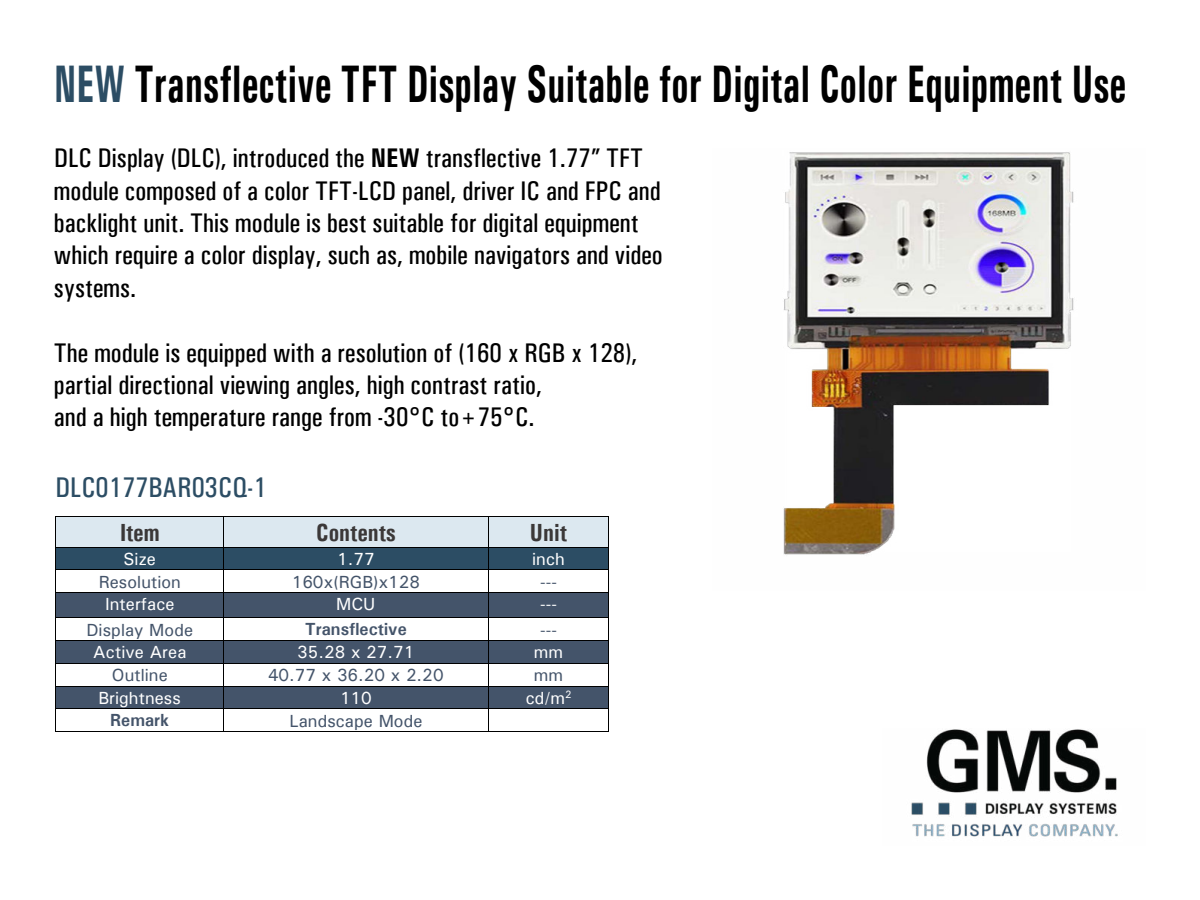
<style>
.page{position:relative;width:1200px;height:900px;background:#fff}
.page>*{position:absolute;margin:0;border:0;box-sizing:border-box;transform-origin:0 0}
.t1{font:700 52.8px "Univers Condensed";letter-spacing:.01em;color:#000;scale:.73 1}
.t2{font:28.5px "Univers Condensed";color:#2c4d64}
.t3{font:27px/32.4px "Univers Condensed";color:#000}
.t4{font:700 24.75px "Univers Condensed";color:#3b3838;scale:.96 1}
.t5{font:17.55px "Univers";letter-spacing:.005em;color:#44546a;scale:.96 1}
.t6{font:17.55px "Univers";color:#fff;scale:.96 1}
.t7{font:700 17.55px "Univers";color:#44546a;scale:.96 1}
.s1{color:#2c4d64}
.s2{font-weight:700}
</style>
<div class="page">
<img style="left:911px;top:729px;width:207px;height:108px">
<div style="left:56px;top:517px;width:167px;height:30px;background:#dce8f0"></div>
<div style="left:224px;top:517px;width:264px;height:30px;background:#dce8f0"></div>
<div style="left:489px;top:517px;width:119px;height:30px;background:#dce8f0"></div>
<hr style="left:56px;top:516px;width:167px;height:1px;background:#000">
<hr style="left:224px;top:516px;width:264px;height:1px;background:#000">
<hr style="left:489px;top:516px;width:119px;height:1px;background:#000">
<hr style="left:55px;top:517px;width:1px;height:30px;background:#000">
<hr style="left:223px;top:517px;width:1px;height:30px;background:#000">
<hr style="left:488px;top:517px;width:1px;height:30px;background:#000">
<hr style="left:608px;top:517px;width:1px;height:30px;background:#000">
<div style="left:56px;top:548px;width:167px;height:21px;background:#2c4d64"></div>
<div style="left:224px;top:548px;width:264px;height:21px;background:#2c4d64"></div>
<div style="left:489px;top:548px;width:119px;height:21px;background:#2c4d64"></div>
<hr style="left:56px;top:547px;width:167px;height:1px;background:#000">
<hr style="left:224px;top:547px;width:264px;height:1px;background:#000">
<hr style="left:489px;top:547px;width:119px;height:1px;background:#000">
<hr style="left:56px;top:569px;width:167px;height:1px;background:#000">
<hr style="left:224px;top:569px;width:264px;height:1px;background:#000">
<hr style="left:489px;top:569px;width:119px;height:1px;background:#000">
<div style="left:56px;top:593px;width:167px;height:24px;background:#44546a"></div>
<div style="left:224px;top:593px;width:264px;height:24px;background:#44546a"></div>
<div style="left:489px;top:593px;width:119px;height:24px;background:#44546a"></div>
<hr style="left:56px;top:592px;width:167px;height:1px;background:#000">
<hr style="left:224px;top:592px;width:264px;height:1px;background:#000">
<hr style="left:489px;top:592px;width:119px;height:1px;background:#000">
<hr style="left:56px;top:617px;width:167px;height:1px;background:#000">
<hr style="left:224px;top:617px;width:264px;height:1px;background:#000">
<hr style="left:489px;top:617px;width:119px;height:1px;background:#000">
<div style="left:56px;top:641px;width:167px;height:22px;background:#44546a"></div>
<div style="left:224px;top:641px;width:264px;height:22px;background:#44546a"></div>
<div style="left:489px;top:641px;width:119px;height:22px;background:#44546a"></div>
<hr style="left:56px;top:640px;width:167px;height:1px;background:#000">
<hr style="left:224px;top:640px;width:264px;height:1px;background:#000">
<hr style="left:489px;top:640px;width:119px;height:1px;background:#000">
<hr style="left:56px;top:663px;width:167px;height:1px;background:#000">
<hr style="left:224px;top:663px;width:264px;height:1px;background:#000">
<hr style="left:489px;top:663px;width:119px;height:1px;background:#000">
<div style="left:56px;top:687px;width:167px;height:21px;background:#44546a"></div>
<div style="left:224px;top:687px;width:264px;height:21px;background:#44546a"></div>
<div style="left:489px;top:687px;width:119px;height:21px;background:#44546a"></div>
<hr style="left:56px;top:686px;width:167px;height:1px;background:#000">
<hr style="left:224px;top:686px;width:264px;height:1px;background:#000">
<hr style="left:489px;top:686px;width:119px;height:1px;background:#000">
<hr style="left:56px;top:708px;width:167px;height:1px;background:#000">
<hr style="left:224px;top:708px;width:264px;height:1px;background:#000">
<hr style="left:489px;top:708px;width:119px;height:1px;background:#000">
<svg style="left:55px;top:547px;width:1px;height:185px"></svg>
<hr style="left:56px;top:731px;width:167px;height:1px;background:#000">
<svg style="left:223px;top:547px;width:1px;height:185px"></svg>
<hr style="left:224px;top:731px;width:264px;height:1px;background:#000">
<svg style="left:488px;top:547px;width:1px;height:185px"></svg>
<hr style="left:489px;top:731px;width:119px;height:1px;background:#000">
<svg style="left:608px;top:547px;width:1px;height:185px"></svg>
<img style="left:783px;top:152px;width:291px;height:403px">
<h1 class="t1" style="left:54px;top:65px;width:1471px"><span class="s1">NEW</span> Transflective TFT Display Suitable for Digital Color Equipment Use</h1>
<p class="t3" style="left:54px;top:144px;width:610px">DLC Display (DLC), introduced the <span class="s2">NEW</span> transflective 1.77” TFT module composed of a color TFT-LCD panel, driver IC and FPC and backlight unit. This module is best suitable for digital equipment which require a color display, such as, mobile navigators and video systems.</p>
<p class="t3" style="left:54px;top:338px;width:585px">The module is equipped with a resolution of (160 x RGB x 128), partial directional viewing angles, high contrast ratio,<br>and a high temperature range from -30°C to+75°C.</p>
<p class="t2" style="left:56px;top:477px;width:213px">DLC0177BAR03CQ-1</p>
<p class="t4" style="left:120px;top:518px;width:43px">Item</p>
<p class="t4" style="left:316px;top:518px;width:85px">Contents</p>
<p class="t4" style="left:530px;top:518px;width:40px">Unit</p>
<p class="t6" style="left:124px;top:553px;width:35px">Size</p>
<p class="t6" style="left:337px;top:553px;width:41px">1.77</p>
<p class="t6" style="left:532px;top:553px;width:36px">inch</p>
<p class="t5" style="left:99px;top:575px;width:87px">Resolution</p>
<p class="t5" style="left:292px;top:575px;width:135px">160x(RGB)x128</p>
<p class="t5" style="left:540px;top:575px;width:19px">---</p>
<p class="t6" style="left:105px;top:598px;width:74px">Interface</p>
<p class="t6" style="left:336px;top:598px;width:42px">MCU</p>
<p class="t6" style="left:540px;top:598px;width:19px">---</p>
<p class="t5" style="left:86px;top:623px;width:113px">Display Mode</p>
<p class="t7" style="left:305px;top:619px;width:107px">Transflective</p>
<p class="t5" style="left:540px;top:623px;width:19px">---</p>
<p class="t6" style="left:93px;top:646px;width:99px">Active Area</p>
<p class="t6" style="left:297px;top:646px;width:124px">35.28 x 27.71</p>
<p class="t6" style="left:534px;top:646px;width:32px">mm</p>
<p class="t5" style="left:112px;top:669px;width:60px">Outline</p>
<p class="t5" style="left:268px;top:669px;width:185px">40.77 x 36.20 x 2.20</p>
<p class="t5" style="left:534px;top:669px;width:32px">mm</p>
<p class="t6" style="left:99px;top:692px;width:87px">Brightness</p>
<p class="t6" style="left:340px;top:692px;width:35px">110</p>
<p class="t6" style="left:526px;top:692px;width:49px">cd/m<sup>2</sup></p>
<p class="t7" style="left:110px;top:710px;width:63px">Remark</p>
<p class="t5" style="left:290px;top:714px;width:140px">Landscape Mode</p>
</div>
